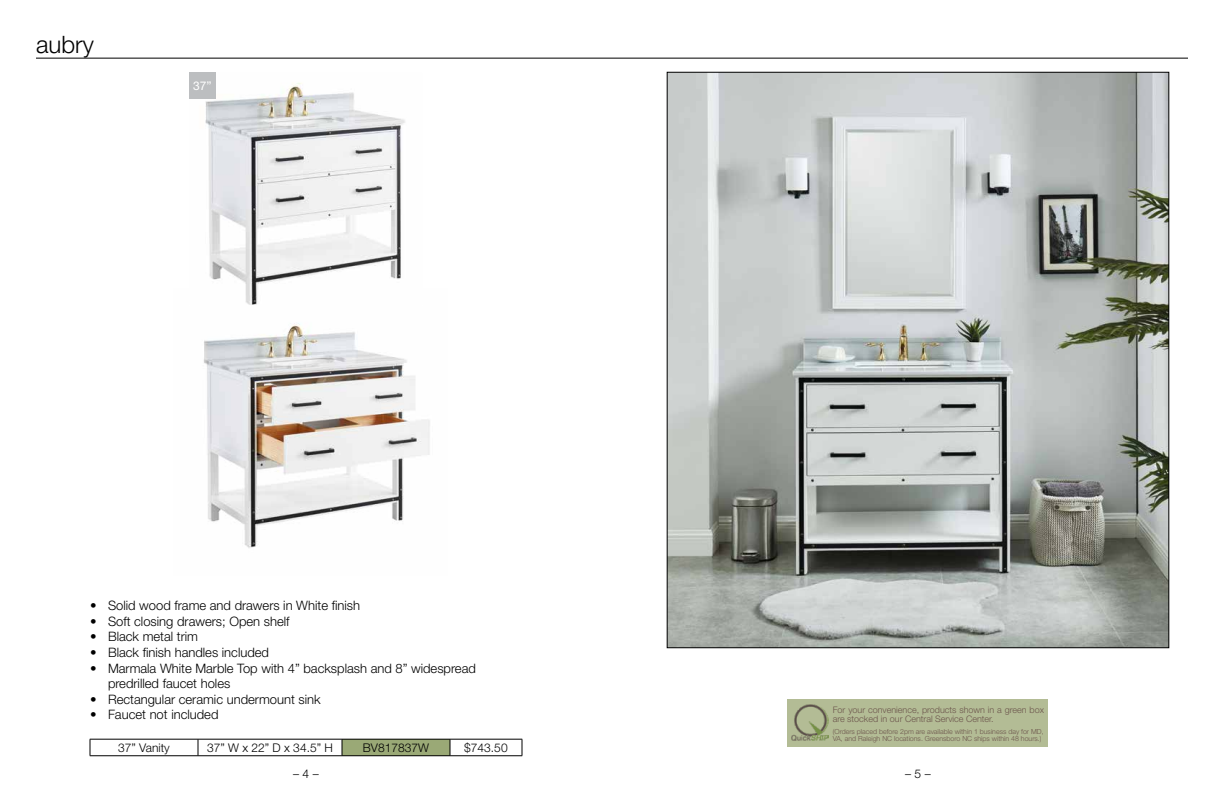
<style>
.page{position:relative;width:1224px;height:792px;background:#fff}
.page>*{position:absolute;margin:0;border:0;box-sizing:border-box;transform-origin:0 0}
.t1{font:300 24px "Helvetica Neue LT Pro";color:#000}
.t2{font:300 13px/15.6px "Helvetica Neue LT Pro";color:#000}
.t3{font:300 12px "Helvetica Neue LT Pro";color:#000}
.t4{font:12px "Helvetica Neue LT Std";color:#fff}
.t5{font:300 9px/10px "Helvetica Neue LT Pro";color:#6c554c}
.t6{font:300 7px/7px "Helvetica Neue LT Pro";color:#6c554c}
</style>
<div class="page">
<img style="left:204px;top:323px;width:226px;height:225px">
<hr style="left:36px;top:58px;width:1152px;height:1px;background:#000">
<div style="left:342px;top:739px;width:108px;height:17px;background:#9aa976"></div>
<hr style="left:90px;top:739px;width:108px;height:1px;background:#000">
<svg style="left:90px;top:739px;width:1px;height:17px"></svg>
<hr style="left:198px;top:739px;width:144px;height:1px;background:#000">
<svg style="left:198px;top:739px;width:1px;height:17px"></svg>
<hr style="left:342px;top:739px;width:108px;height:1px;background:#000">
<svg style="left:342px;top:739px;width:1px;height:17px"></svg>
<hr style="left:450px;top:739px;width:72px;height:1px;background:#000">
<svg style="left:450px;top:739px;width:1px;height:17px"></svg>
<svg style="left:522px;top:739px;width:1px;height:17px"></svg>
<hr style="left:90px;top:756px;width:108px;height:1px;background:#000">
<hr style="left:198px;top:756px;width:144px;height:1px;background:#000">
<hr style="left:342px;top:756px;width:108px;height:1px;background:#000">
<hr style="left:450px;top:756px;width:72px;height:1px;background:#000">
<img style="left:205px;top:83px;width:200px;height:221px">
<div style="left:189px;top:72px;width:27px;height:27px;background:#bcbec0"></div>
<img style="left:669px;top:74px;width:498px;height:572px">
<div style="left:788px;top:700px;width:260px;height:47px;background:#b3bc95"></div>
<img style="left:792px;top:704px;width:36px;height:36px">
<h1 class="t1" style="left:36px;top:30px;width:59px">aubry</h1>
<p class="t4" style="left:193px;top:78px;width:20px">37”</p>
<p class="t2" style="left:90px;top:597px;width:272px">• Solid wood frame and drawers in White finish</p>
<p class="t2" style="left:90px;top:613px;width:201px">• Soft closing drawers; Open shelf</p>
<p class="t2" style="left:90px;top:629px;width:110px">• Black metal trim</p>
<p class="t2" style="left:90px;top:644px;width:181px">• Black finish handles included</p>
<p class="t2" style="left:108px;top:660px;width:369px;text-indent:-18px">• Marmala White Marble Top with 4” backsplash and 8” widespread predrilled faucet holes</p>
<p class="t2" style="left:90px;top:691px;width:232px">• Rectangular ceramic undermount sink</p>
<p class="t2" style="left:90px;top:707px;width:130px">• Faucet not included</p>
<p class="t3" style="left:118px;top:740px;width:53px">37” Vanity</p>
<p class="t3" style="left:207px;top:740px;width:127px">37” W x 22” D x 34.5” H</p>
<p class="t3" style="left:363px;top:740px;width:68px">BV817837W</p>
<p class="t3" style="left:464px;top:740px;width:45px">$743.50</p>
<p class="t5" style="left:833px;top:704px;width:213px">For your convenience, products shown in a green box are stocked in our Central Service Center.</p>
<p class="t6" style="left:833px;top:727px;width:212px">(Orders placed before 2pm are available within 1 business day for MD,<br>VA, and Raleigh NC locations. Greensboro NC ships within 48 hours.)</p>
<p class="t3" style="left:293px;top:766px;width:27px">– 4 –</p>
<p class="t3" style="left:905px;top:766px;width:27px">– 5 –</p>
</div>
